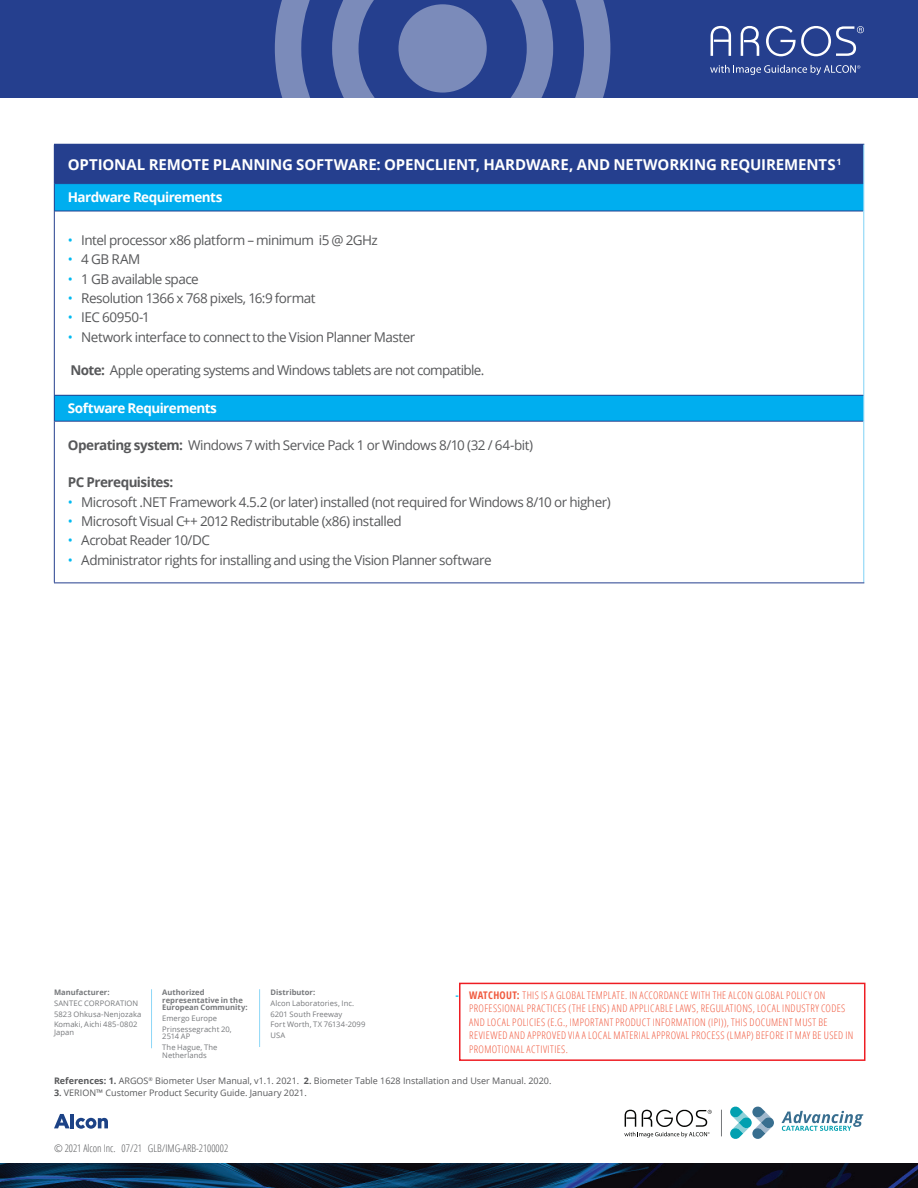
<style>
.page{position:relative;width:918px;height:1188px;background:#fff}
.page>*{position:absolute;margin:0;border:0;box-sizing:border-box;transform-origin:0 0}
.Chart-1{font:700 15px "Open Sans";letter-spacing:-.005em;color:#fff}
.Chart-3{font:13.5px "Open Sans";letter-spacing:-.04em;color:#57585a}
.bullets{font:13.5px "Open Sans";letter-spacing:-.05em;color:#57585a}
.Chart-3-2{font:700 13.5px "Open Sans";letter-spacing:-.04em;color:#fff}
.Chart-3-3{font:700 13.5px "Open Sans";letter-spacing:-.04em;color:#57585a}
.t1{font:300 condensed 10.5px/13.5px "Open Sans";letter-spacing:.035em;color:#f0593e}
.t2{font:300 condensed 10.5px "Open Sans";color:#57585a}
.t3{font:9px "Open Sans";color:#57585a}
.t4{font:7.65px/7.6px "Open Sans";letter-spacing:.005em;color:#76787b}
.t5{font:700 7.65px/7.6px "Open Sans";letter-spacing:.005em;color:#76787b}
.s1{color:#00baf1}
.s2{font-weight:700}
.s3{font-family:"Open Sans Condensed";font-weight:700;font-stretch:normal;color:#00baf1}
.s4{font-family:"Open Sans Condensed";font-weight:700;font-stretch:normal}
.s5{font-weight:600}
</style>
<div class="page">
<div style="left:54px;top:144px;width:810px;height:40px;background:#253f8e"></div>
<div style="left:54px;top:184px;width:810px;height:27px;background:#00aeef"></div>
<svg style="left:55px;top:394px;width:808px;height:189px"></svg>
<div style="left:54px;top:395px;width:810px;height:26px;background:#00aeef"></div>
<hr style="left:55px;top:211px;width:808px;height:1px;background:#253f8e">
<hr style="left:863px;top:145px;width:1px;height:39px;background:#8dd7f7">
<svg style="left:863px;top:184px;width:1px;height:27px"></svg>
<hr style="left:863px;top:211px;width:1px;height:184px;background:#8dd7f7">
<svg style="left:863px;top:395px;width:1px;height:26px"></svg>
<hr style="left:863px;top:421px;width:1px;height:162px;background:#8dd7f7">
<hr style="left:55px;top:395px;width:808px;height:1px;background:#253f8e">
<hr style="left:55px;top:421px;width:808px;height:1px;background:#253f8e">
<hr style="left:54px;top:583px;width:810px;height:1px;background:#253f8e">
<svg style="left:54px;top:184px;width:1px;height:27px"></svg>
<hr style="left:54px;top:211px;width:1px;height:184px;background:#253f8e">
<svg style="left:54px;top:395px;width:1px;height:26px"></svg>
<hr style="left:54px;top:421px;width:1px;height:162px;background:#253f8e">
<img style="left:0;top:1163px;width:918px;height:25px">
<svg style="left:76px;top:1118px;width:32px;height:11px"></svg>
<svg style="left:54px;top:1114px;width:16px;height:14px"></svg>
<hr style="left:71px;top:1114px;width:3px;height:14px;background:#1c4286">
<hr style="left:151px;top:989px;width:1px;height:59px;background:#8dd7f7">
<hr style="left:259px;top:989px;width:1px;height:58px;background:#8dd7f7">
<div style="left:0;top:0;width:918px;height:97px;background:#253f8e"></div>
<svg style="left:275px;top:0;width:335px;height:97px"></svg>
<svg style="left:711px;top:26px;width:20px;height:30px"></svg>
<svg style="left:741px;top:26px;width:18px;height:30px"></svg>
<svg style="left:766px;top:26px;width:98px;height:30px"></svg>
<svg style="left:710px;top:65px;width:150px;height:10px"></svg>
<svg style="left:730px;top:1106px;width:44px;height:33px"></svg>
<svg style="left:781px;top:1111px;width:82px;height:20px"></svg>
<svg style="left:721px;top:1110px;width:1px;height:26px"></svg>
<svg style="left:624px;top:1110px;width:88px;height:27px"></svg>
<div style="left:459px;top:983px;width:406px;height:78px;border:2px solid #ee1d23"></div>
<p class="Chart-1" style="left:68px;top:154px;width:775px">OPTIONAL REMOTE PLANNING SOFTWARE: OPENCLIENT, HARDWARE, AND NETWORKING REQUIREMENTS<sup>1</sup></p>
<p class="Chart-3-2" style="left:68px;top:188px;width:156px">Hardware Requirements</p>
<p class="Chart-3" style="left:68px;top:231px;width:312px"><span class="s1">•</span> Intel processor x86 platform – minimum i5 @ 2GHz</p>
<p class="Chart-3" style="left:68px;top:250px;width:74px"><span class="s1">•</span> 4 GB RAM</p>
<p class="Chart-3" style="left:68px;top:269px;width:132px"><span class="s1">•</span> 1 GB available space</p>
<p class="Chart-3" style="left:68px;top:289px;width:249px"><span class="s1">•</span> Resolution 1366 x 768 pixels, 16:9 format</p>
<p class="Chart-3" style="left:68px;top:308px;width:84px"><span class="s1">•</span> IEC 60950-1</p>
<p class="Chart-3" style="left:68px;top:327px;width:349px"><span class="s1">•</span> Network interface to connect to the Vision Planner Master</p>
<p class="bullets" style="left:71px;top:361px;width:415px"><span class="s2">Note:</span> Apple operating systems and Windows tablets are not compatible.</p>
<p class="Chart-3-2" style="left:68px;top:399px;width:151px">Software Requirements</p>
<p class="Chart-3" style="left:68px;top:436px;width:467px"><span class="s2">Operating system:</span> Windows 7 with Service Pack 1 or Windows 8/10 (32 / 64-bit)</p>
<p class="Chart-3-3" style="left:68px;top:473px;width:107px">PC Prerequisites:</p>
<p class="Chart-3" style="left:68px;top:492px;width:544px"><span class="s1">•</span> Microsoft .NET Framework 4.5.2 (or later) installed (not required for Windows 8/10 or higher)</p>
<p class="Chart-3" style="left:68px;top:512px;width:335px"><span class="s1">•</span> Microsoft Visual C++ 2012 Redistributable (x86) installed</p>
<p class="Chart-3" style="left:68px;top:531px;width:144px"><span class="s1">•</span> Acrobat Reader 10/DC</p>
<p class="Chart-3" style="left:68px;top:550px;width:425px"><span class="s1">•</span> Administrator rights for installing and using the Vision Planner software</p>
<p class="t5" style="left:54px;top:988px;width:57px">Manufacturer:</p>
<p class="t4" style="left:54px;top:999px;width:86px">SANTEC CORPORATION</p>
<p class="t4" style="left:54px;top:1010px;width:89px">5823 Ohkusa-Nenjozaka</p>
<p class="t4" style="left:54px;top:1021px;width:85px">Komaki, Aichi 485-0802<br>Japan</p>
<p class="t5" style="left:162px;top:988px;width:87px">Authorized representative in the<br>European Community:</p>
<p class="t4" style="left:162px;top:1014px;width:56px">Emergo Europe</p>
<p class="t4" style="left:162px;top:1025px;width:71px">Prinsessegracht 20,<br>2514 AP</p>
<p class="t4" style="left:162px;top:1043px;width:57px">The Hague, The<br>Netherlands</p>
<p class="t5" style="left:271px;top:988px;width:46px">Distributor:</p>
<p class="t4" style="left:271px;top:999px;width:85px">Alcon Laboratories, Inc.</p>
<p class="t4" style="left:271px;top:1010px;width:73px">6201 South Freeway</p>
<p class="t4" style="left:271px;top:1021px;width:96px">Fort Worth, TX 76134-2099</p>
<p class="t4" style="left:271px;top:1031px;width:16px">USA</p>
<p class="t1" style="left:469px;top:988px;width:386px;text-indent:-14px"><span class="s3">-</span> <span class="s4">WATCHOUT:</span> THIS IS A GLOBAL TEMPLATE. IN ACCORDANCE WITH THE ALCON GLOBAL POLICY ON PROFESSIONAL PRACTICES (THE LENS) AND APPLICABLE LAWS, REGULATIONS, LOCAL INDUSTRY CODES AND LOCAL POLICIES (E.G., IMPORTANT PRODUCT INFORMATION (IPI)), THIS DOCUMENT MUST BE REVIEWED AND APPROVED VIA A LOCAL MATERIAL APPROVAL PROCESS (LMAP) BEFORE IT MAY BE USED IN PROMOTIONAL ACTIVITIES.</p>
<p class="t3" style="left:54px;top:1075px;width:499px"><span class="s2">References: 1.</span> ARGOS<sup>®</sup> Biometer User Manual, v1.1. 2021. <span class="s2">2</span><span class="s5">.</span> Biometer Table 1628 Installation and User Manual. 2020.</p>
<p class="t3" style="left:54px;top:1087px;width:254px"><span class="s2">3</span><span class="s5">.</span> VERION™ Customer Product Security Guide. January 2021.</p>
<p class="t2" style="left:54px;top:1141px;width:176px">© 2021 Alcon Inc. 07/21 GLB/IMG-ARB-2100002</p>
</div>
